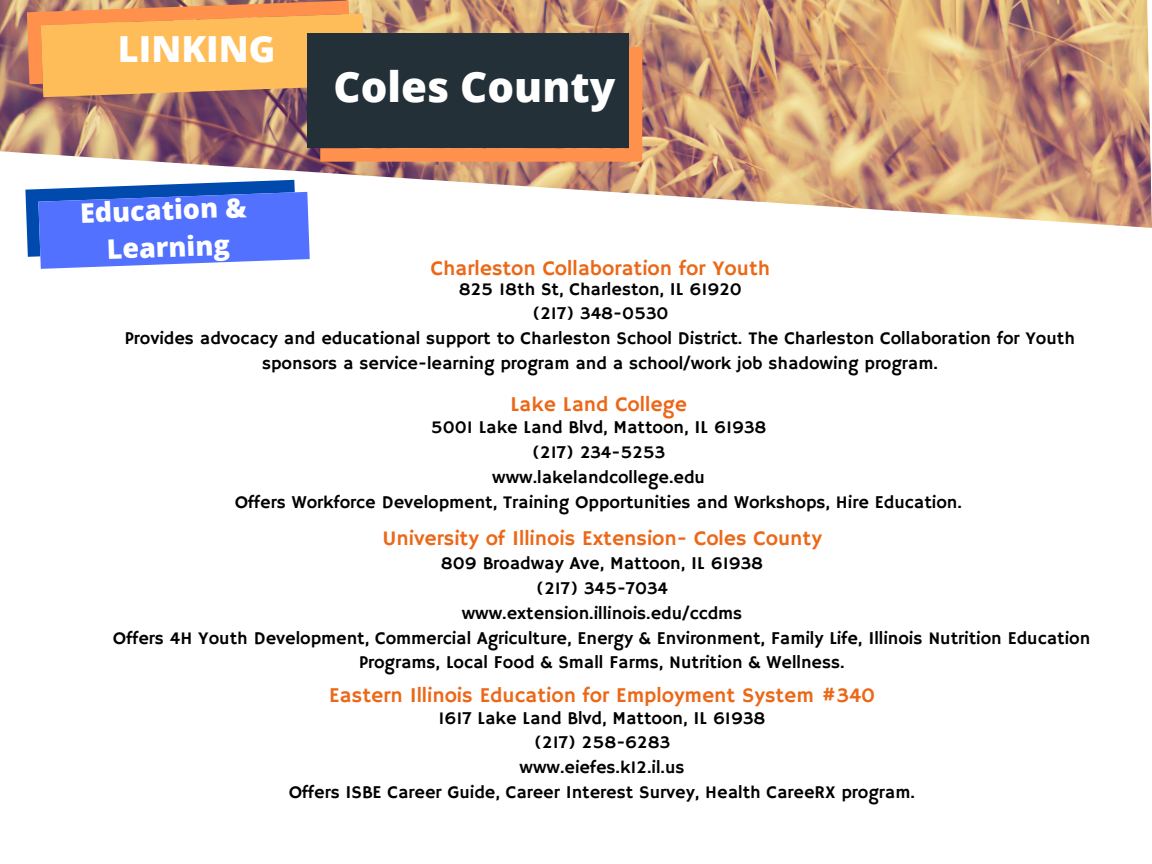
<style>
.page{position:relative;width:1152px;height:864px;background:#fff}
.page>*{position:absolute;margin:0;border:0;box-sizing:border-box;transform-origin:0 0}
.t1{font:800 42px "Open Sans";color:#fff}
.t2{font:800 36px "Open Sans";color:#fff}
.t3{font:800 27px/37px "Open Sans";color:#fff;text-align:center}
.t4{font:21px "Hammersmith One";color:#eb6818}
.t5{font:18px/24.8px "Hammersmith One";color:#000;text-align:center}
</style>
<div class="page">
<img style="left:0;top:0;width:1152px;height:228px">
<svg style="left:27px;top:1px;width:615px;height:161px;background:#d69763"></svg>
<div style="left:307px;top:33px;width:322px;height:115px;background:#233038"></div>
<svg style="left:25px;top:180px;width:285px;height:89px;background:#5b7df2"></svg>
<h2 class="t2" style="left:118px;top:24px;width:159px">LINKING</h2>
<h1 class="t1" style="left:333px;top:57px;width:284px">Coles County</h1>
<h3 class="t3" style="left:79px;top:194px;width:168px;rotate:-2deg">Education &amp;<br>Learning</h3>
<p class="t4" style="left:431px;top:256px;width:341px">Charleston Collaboration for Youth</p>
<p class="t5" style="left:125px;top:277px;width:952px">825 18th St, Charleston, IL 61920<br>(217) 348-0530<br>Provides advocacy and educational support to Charleston School District. The Charleston Collaboration for Youth sponsors a service-learning program and a school/work job shadowing program.</p>
<p class="t4" style="left:510px;top:392px;width:178px">Lake Land College</p>
<p class="t5" style="left:235px;top:416px;width:729px">5001 Lake Land Blvd, Mattoon, IL 61938<br>(217) 234-5253<br>www.lakelandcollege.edu<br>Offers Workforce Development, Training Opportunities and Workshops, Hire Education.</p>
<p class="t4" style="left:382px;top:526px;width:441px">University of Illinois Extension- Coles County</p>
<p class="t5" style="left:113px;top:552px;width:979px">809 Broadway Ave, Mattoon, IL 61938<br>(217) 345-7034<br>www.extension.illinois.edu/ccdms<br>Offers 4H Youth Development, Commercial Agriculture, Energy &amp; Environment, Family Life, Illinois Nutrition Education Programs, Local Food &amp; Small Farms, Nutrition &amp; Wellness.</p>
<p class="t4" style="left:329px;top:683px;width:548px">Eastern Illinois Education for Employment System #340</p>
<p class="t5" style="left:289px;top:706px;width:628px">1617 Lake Land Blvd, Mattoon, IL 61938<br>(217) 258-6283<br>www.eiefes.k12.il.us<br>Offers ISBE Career Guide, Career Interest Survey, Health CareeRX program.</p>
</div>
